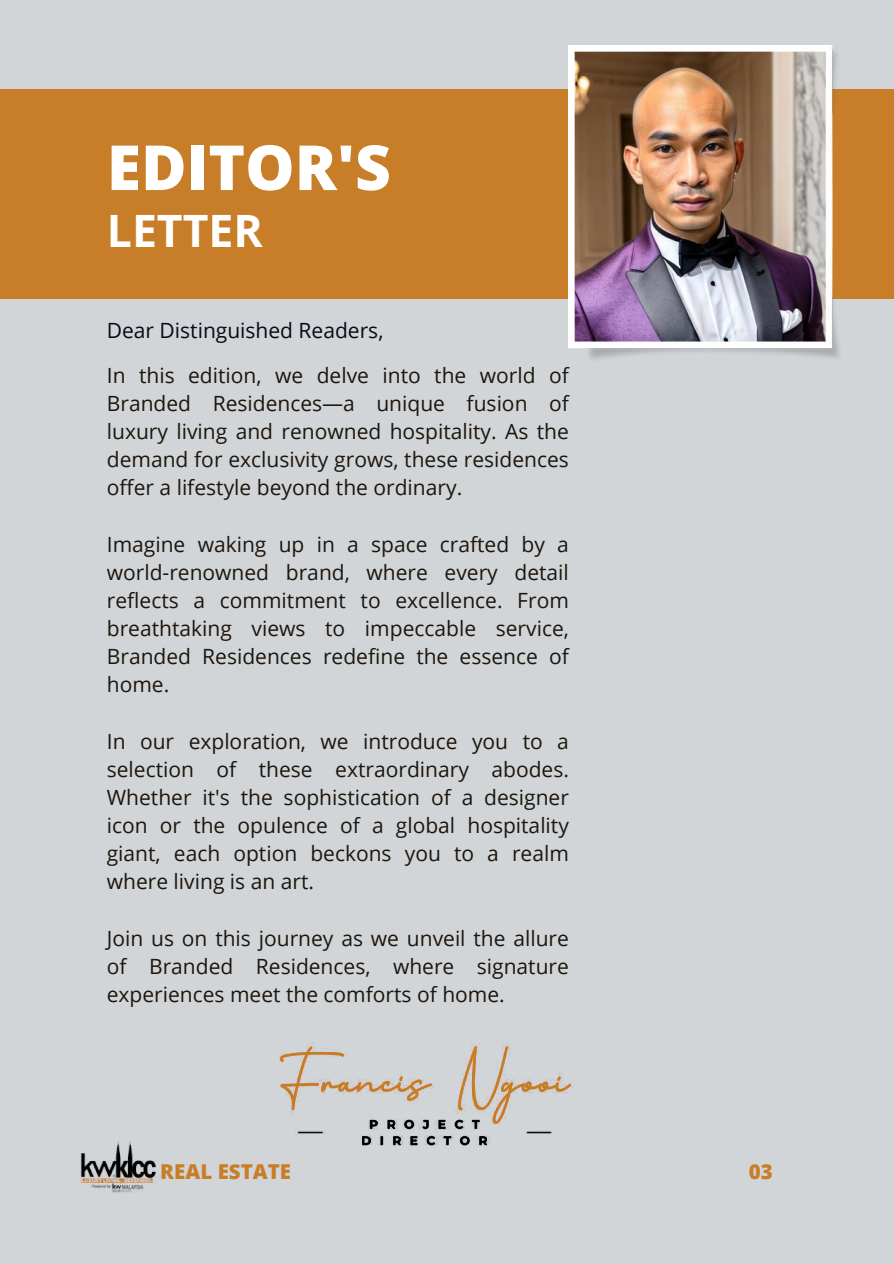
<style>
.page{position:relative;width:894px;height:1264px;background:#fff}
.page>*{position:absolute;margin:0;border:0;box-sizing:border-box;transform-origin:0 0}
.t1{font:800 62.25px "Open Sans";color:#fff}
.t2{font:700 44.55px "Open Sans";color:#fff}
.t3{font:21px/28.2px "Open Sans";color:#1d160e;text-align:justify}
.t4{font:21px "Open Sans";color:#0a0916}
.t5{font:800 20.55px "Open Sans";color:#c87e28}
</style>
<div class="page">
<div style="left:0;top:0;width:893px;height:1263px;background:#d2d5d8"></div>
<div style="left:0;top:89px;width:893px;height:209px;background:#c87e28"></div>
<img style="left:569px;top:46px;width:274px;height:313px">
<img style="left:80px;top:1141px;width:76px;height:52px">
<img style="left:279px;top:1043px;width:294px;height:103px">
<h1 class="t1" style="left:107px;top:123px;width:285px">EDITOR'S</h1>
<h2 class="t2" style="left:107px;top:200px;width:158px">LETTER</h2>
<p class="t4" style="left:107px;top:316px;width:278px">Dear Distinguished Readers,</p>
<p class="t3" style="left:107px;top:360px;width:463px">In this edition, we delve into the world of Branded Residences—a unique fusion of luxury living and renowned hospitality. As the demand for exclusivity grows, these residences offer a lifestyle beyond the ordinary.</p>
<p class="t3" style="left:107px;top:529px;width:463px">Imagine waking up in a space crafted by a world-renowned brand, where every detail reflects a commitment to excellence. From breathtaking views to impeccable service, Branded Residences redefine the essence of home.</p>
<p class="t3" style="left:107px;top:726px;width:463px">In our exploration, we introduce you to a selection of these extraordinary abodes.<br>Whether it's the sophistication of a designer icon or the opulence of a global hospitality giant, each option beckons you to a realm where living is an art.</p>
<p class="t3" style="left:107px;top:923px;width:463px">Join us on this journey as we unveil the allure of Branded Residences, where signature experiences meet the comforts of home.</p>
<p class="t5" style="left:160px;top:1157px;width:132px">REAL ESTATE</p>
<p class="t5" style="left:748px;top:1157px;width:26px">03</p>
</div>
